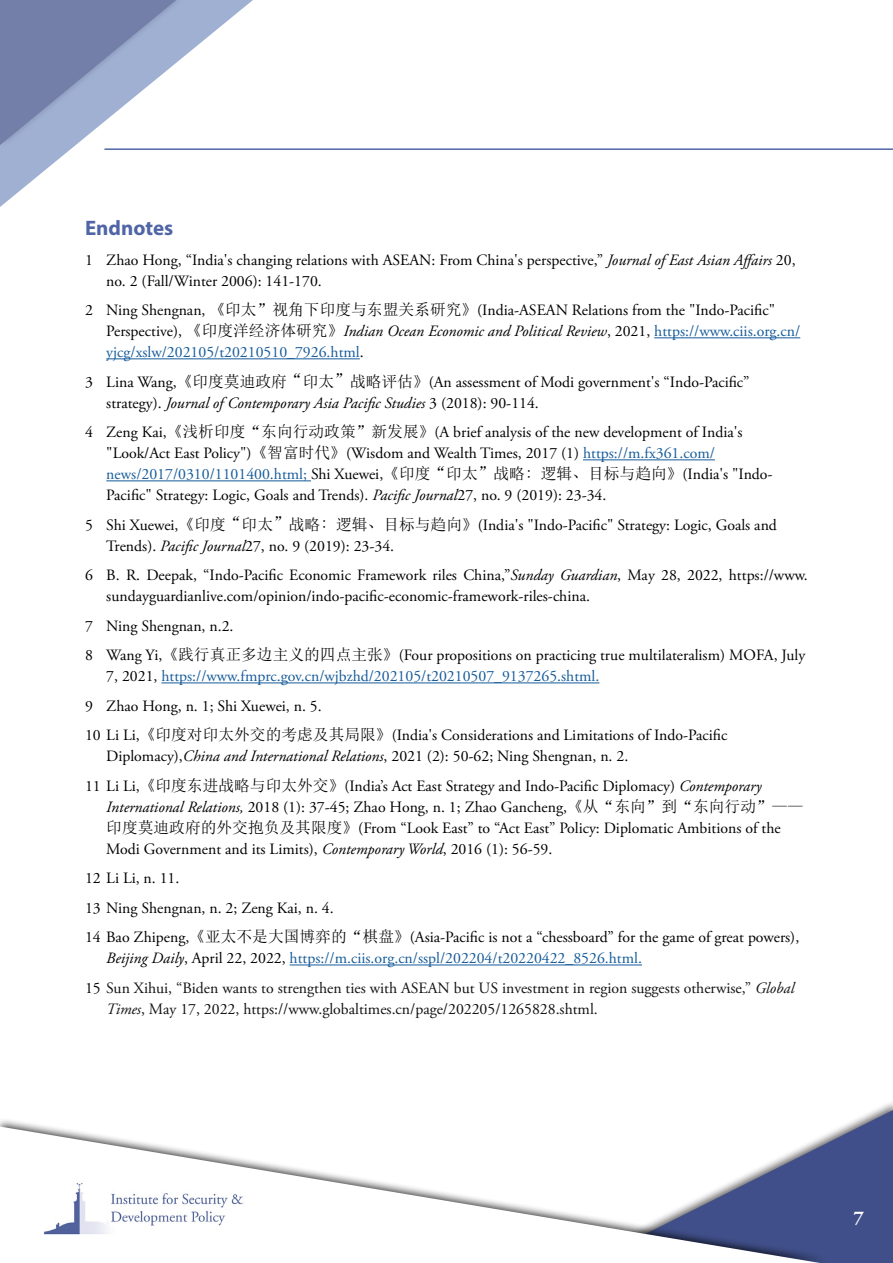
<style>
.page{position:relative;width:893px;height:1263px;background:#fff}
.page>*{position:absolute;margin:0;border:0;box-sizing:border-box;transform-origin:0 0}
.t1{font:700 21px "Myriad Pro";color:#5065a6}
.t2{font:700 19.5px "Adobe Garamond Pro";color:#fff}
.t3{font:15.75px/21px "Adobe Garamond Pro";color:#000}
.t4{font:15.75px/21px "Adobe Garamond Pro";color:#121212}
.s1{font-style:italic}
.s2{font-family:"Sim Sun"}
.s3{color:#165b9a}
.s4{color:#000}
</style>
<div class="page">
<hr style="left:104px;top:148px;width:789px;height:2px;background:#5066a7">
<svg style="left:828px;top:1110px;width:65px;height:153px;background:#505e92"></svg>
<div style="left:0;top:1117px;width:828px;height:146px;background:#000;opacity:.75"></div>
<svg style="left:0;top:1126px;width:820px;height:137px"></svg>
<svg style="left:0;top:0;width:253px;height:207px"></svg>
<img style="left:44px;top:1177px;width:202px;height:60px">
<hr style="left:654px;top:337px;width:146px;height:1px;background:#165b9a">
<hr style="left:106px;top:358px;width:254px;height:1px;background:#165b9a">
<hr style="left:583px;top:459px;width:132px;height:1px;background:#165b9a">
<hr style="left:106px;top:480px;width:205px;height:1px;background:#165b9a">
<hr style="left:161px;top:682px;width:438px;height:1px;background:#165b9a">
<hr style="left:290px;top:964px;width:352px;height:1px;background:#165b9a">
<p class="t1" style="left:85px;top:214px;width:90px">Endnotes</p>
<p class="t3" style="left:106px;top:250px;width:691px;text-indent:-21px">1 Zhao Hong, “India's changing relations with ASEAN: From China's perspective,” <span class="s1">Journal of East Asian Affairs</span> 20, no. 2 (Fall/Winter 2006): 141-170.</p>
<p class="t3" style="left:106px;top:300px;width:695px;text-indent:-21px">2 Ning Shengnan, <span class="s2">《印太”视角下印度与东盟关系研究》</span>(India-ASEAN Relations from the "Indo-Pacific"<br>Perspective), <span class="s2">《印度洋经济体研究》</span><span class="s1">Indian Ocean Economic and Political Review</span>, 2021, <span class="s3">https://www.ciis.org.cn/ yjcg/xslw/202105/t20210510_7926.html</span>.</p>
<p class="t3" style="left:106px;top:372px;width:645px;text-indent:-21px">3 Lina Wang,<span class="s2">《印度莫迪政府“印太”战略评估》</span>(An assessment of Modi government's “Indo-Pacific” strategy). <span class="s1">Journal of Contemporary Asia Pacific Studies</span> 3 (2018): 90-114.</p>
<p class="t3" style="left:106px;top:422px;width:668px;text-indent:-21px">4 Zeng Kai,<span class="s2">《浅析印度“东向行动政策”新发展》</span>(A brief analysis of the new development of India's "Look/Act East Policy")<span class="s2">《智富时代》</span>(Wisdom and Wealth Times, 2017 (1) <span class="s3">https://m.fx361.com/ news/2017/0310/1101400.html;</span> Shi Xuewei,<span class="s2">《印度“印太”战略: 逻辑、目标与趋向》</span>(India's "Indo-Pacific" Strategy: Logic, Goals and Trends). <span class="s1">Pacific Journal</span>27, no. 9 (2019): 23-34.</p>
<p class="t3" style="left:106px;top:515px;width:672px;text-indent:-21px">5 Shi Xuewei,<span class="s2">《印度“印太”战略: 逻辑、目标与趋向》</span>(India's "Indo-Pacific" Strategy: Logic, Goals and<br>Trends). <span class="s1">Pacific Journal</span>27, no. 9 (2019): 23-34.</p>
<p class="t3" style="left:106px;top:565px;width:703px;text-indent:-21px">6 B. R. Deepak, “Indo-Pacific Economic Framework riles China,”<span class="s1">Sunday Guardian</span>, May 28, 2022, https://www. sundayguardianlive.com/opinion/indo-pacific-economic-framework-riles-china.</p>
<p class="t3" style="left:85px;top:616px;width:150px">7 Ning Shengnan, n.2.</p>
<p class="t3" style="left:106px;top:645px;width:700px;text-indent:-21px">8 Wang Yi,<span class="s2">《践行真正多边主义的四点主张》</span>(Four propositions on practicing true multilateralism) MOFA, July<br>7, 2021, <span class="s3">https://www.fmprc.gov.cn/wjbzhd/202105/t20210507_9137265.shtml.</span></p>
<p class="t3" style="left:85px;top:696px;width:238px">9 Zhao Hong, n. 1; Shi Xuewei, n. 5.</p>
<p class="t3" style="left:106px;top:725px;width:622px;text-indent:-21px">10 Li Li,<span class="s2">《印度对印太外交的考虑及其局限》</span>(India's Considerations and Limitations of Indo-Pacific<br>Diplomacy),<span class="s1">China and International Relations</span>, 2021 (2): 50-62; Ning Shengnan, n. 2.</p>
<p class="t3" style="left:106px;top:776px;width:699px;text-indent:-21px">11 Li Li,<span class="s2">《印度东进战略与印太外交》</span>(India’s Act East Strategy and Indo-Pacific Diplomacy) <span class="s1">Contemporary International Relations,</span> 2018 (1): 37-45; Zhao Hong, n. 1; Zhao Gancheng,<span class="s2">《从“东向”到“东向行动”——印度莫迪政府的外交抱负及其限度》</span>(From “Look East” to “Act East” Policy: Diplomatic Ambitions of the Modi Government and its Limits), <span class="s1">Contemporary World</span>, 2016 (1): 56-59.</p>
<p class="t3" style="left:85px;top:868px;width:96px">12 Li Li, n. 11.</p>
<p class="t3" style="left:85px;top:898px;width:250px">13 Ning Shengnan, n. 2; Zeng Kai, n. 4.</p>
<p class="t3" style="left:106px;top:927px;width:694px;text-indent:-21px">14 Bao Zhipeng,<span class="s2">《亚太不是大国博弈的“棋盘》</span>(Asia-Pacific is not a “chessboard” for the game of great powers),<br><span class="s1">Beijing Daily</span>, April 22, 2022, <span class="s3">https://m.ciis.org.cn/sspl/202204/t20220422_8526.html.</span></p>
<p class="t4" style="left:106px;top:978px;width:690px;text-indent:-21px"><span class="s4">15</span> Sun Xihui, “Biden wants to strengthen ties with ASEAN but US investment in region suggests otherwise,” <span class="s1">Global<br>Times</span>, May 17, 2022, https://www.globaltimes.cn/page/202205/1265828.shtml.</p>
<p class="t2" style="left:854px;top:1206px;width:12px">7</p>
</div>
